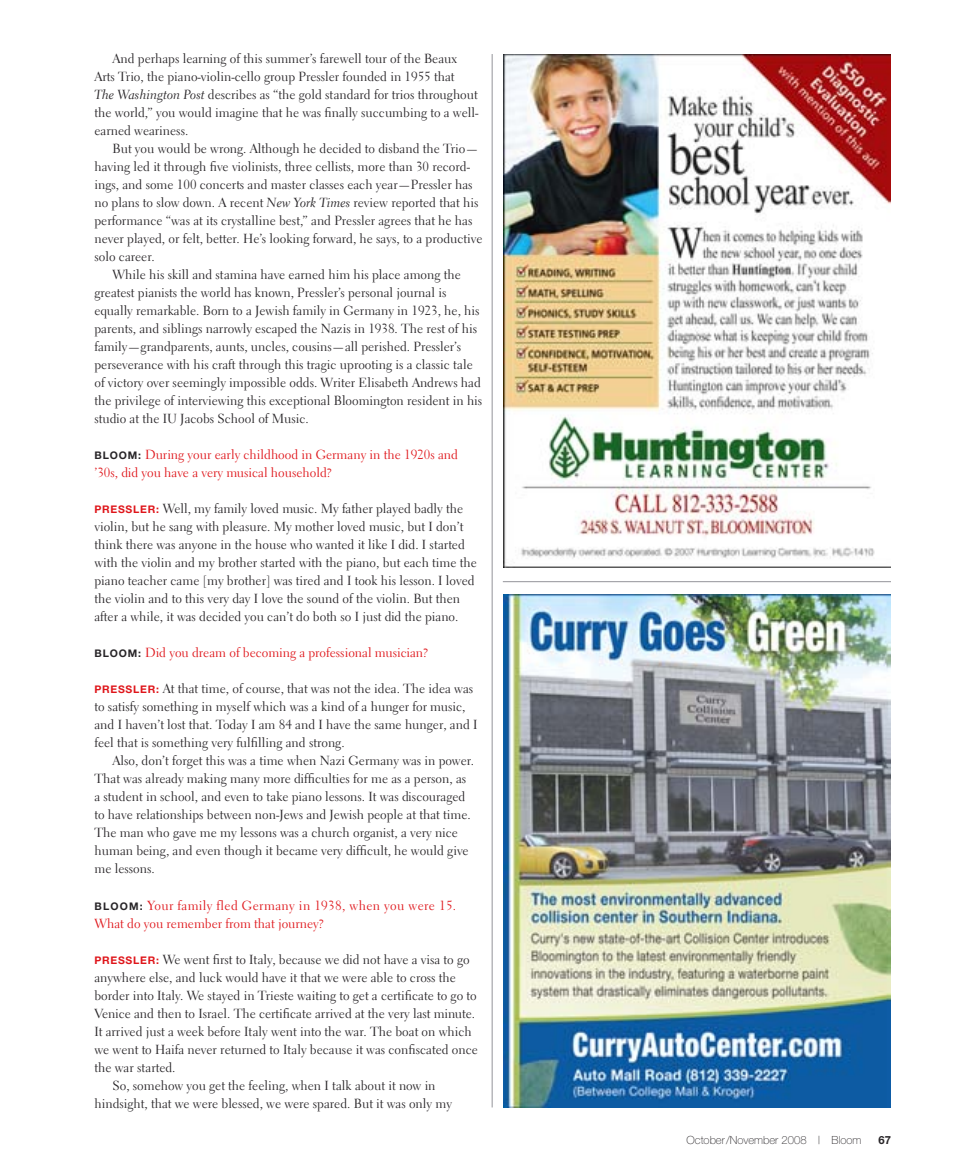
<style>
.page{position:relative;width:972px;height:1175px;background:#fff}
.page>*{position:absolute;margin:0;border:0;box-sizing:border-box;transform-origin:0 0}
.t1{font:13.2px/18px "Electra LH";color:#282528}
.t2{font:13.2px/18px "Electra LH";color:#df151a}
.t3{font:13.2px/18px "Electra LH";letter-spacing:.03em;color:#df151a}
.t4{font:100 11.25px "Helvetica Neue";color:#282528}
.t5{font:700 11.25px "Helvetica Neue";color:#282528}
.s1{font-family:"Electra LH Cursive"}
.s2{font-family:"Helvetica Neue";font-weight:700;font-size:10.5px;color:#282528}
.s3{font-family:"Helvetica Neue";font-weight:700;font-size:10.5px;color:#df151a}
</style>
<div class="page">
<img style="left:503px;top:594px;width:388px;height:513px">
<img style="left:503px;top:54px;width:388px;height:513px">
<hr style="left:503px;top:581px;width:388px;height:1px;background:#939499">
<hr style="left:492px;top:54px;width:1px;height:1053px;background:#939499">
<p class="t1" style="left:95px;top:51px;width:385px;text-indent:18px">And perhaps learning of this summer’s farewell tour of the Beaux Arts Trio, the piano-violin-cello group Pressler founded in 1955 that<br><span class="s1">The Washington Post</span> describes as “the gold standard for trios throughout the world,” you would imagine that he was finally succumbing to a well&shy;earned weariness.</p>
<p class="t1" style="left:112px;top:141px;width:368px">But you would be wrong. Although he decided to disband the Trio—</p>
<p class="t1" style="left:95px;top:159px;width:377px">having led it through five violinists, three cellists, more than 30 record-</p>
<p class="t1" style="left:95px;top:177px;width:380px">ings, and some 100 concerts and master classes each year—Pressler has</p>
<p class="t1" style="left:95px;top:195px;width:385px">no plans to slow down. A recent <span class="s1">New York Times</span> review reported that his</p>
<p class="t1" style="left:95px;top:213px;width:379px">performance “was at its crystalline best,” and Pressler agrees that he has</p>
<p class="t1" style="left:95px;top:231px;width:390px">never played, or felt, better. He’s looking forward, he says, to a productive</p>
<p class="t1" style="left:95px;top:249px;width:62px">solo career.</p>
<p class="t1" style="left:112px;top:267px;width:350px">While his skill and stamina have earned him his place among the</p>
<p class="t1" style="left:95px;top:285px;width:353px">greatest pianists the world has known, Pressler’s personal journal is</p>
<p class="t1" style="left:95px;top:303px;width:387px">equally remarkable. Born to a Jewish family in Germany in 1923, he, his</p>
<p class="t1" style="left:95px;top:321px;width:384px">parents, and siblings narrowly escaped the Nazis in 1938. The rest of his</p>
<p class="t1" style="left:95px;top:339px;width:368px">family—grandparents, aunts, uncles, cousins—all perished. Pressler’s</p>
<p class="t1" style="left:95px;top:357px;width:380px">perseverance with his craft through this tragic uprooting is a classic tale</p>
<p class="t1" style="left:95px;top:375px;width:388px">of victory over seemingly impossible odds. Writer Elisabeth Andrews had</p>
<p class="t1" style="left:95px;top:393px;width:389px">the privilege of interviewing this exceptional Bloomington resident in his</p>
<p class="t1" style="left:95px;top:411px;width:216px">studio at the IU Jacobs School of Music.</p>
<p class="t2" style="left:94px;top:447px;width:365px"><span class="s2">BLOOM:</span> During your early childhood in Germany in the 1920s and ’30s, did you have a very musical household?</p>
<p class="t1" style="left:94px;top:501px;width:384px"><span class="s3">PRESSLER:</span> Well, my family loved music. My father played badly the violin, but he sang with pleasure. My mother loved music, but I don’t think there was anyone in the house who wanted it like I did. I started with the violin and my brother started with the piano, but each time the piano teacher came [my brother] was tired and I took his lesson. I loved the violin and to this very day I love the sound of the violin. But then after a while, it was decided you can’t do both so I just did the piano.</p>
<p class="t2" style="left:94px;top:645px;width:335px"><span class="s2">BLOOM:</span> Did you dream of becoming a professional musician?</p>
<p class="t1" style="left:94px;top:681px;width:385px"><span class="s3">PRESSLER:</span> At that time, of course, that was not the idea. The idea was to satisfy something in myself which was a kind of a hunger for music, and I haven’t lost that. Today I am 84 and I have the same hunger, and I feel that is something very fulfilling and strong.</p>
<p class="t1" style="left:94px;top:753px;width:381px;text-indent:18px">Also, don’t forget this was a time when Nazi Germany was in power.<br>That was already making many more difficulties for me as a person, as a student in school, and even to take piano lessons. It was discouraged to have relationships between non-Jews and Jewish people at that time.<br>The man who gave me my lessons was a church organist, a very nice human being, and even though it became very difficult, he would give me lessons.</p>
<p class="t3" style="left:94px;top:897px;width:363px"><span class="s2">BLOOM:</span> Your family fled Germany in 1938, when you were 15.<br>What do you remember from that journey?</p>
<p class="t1" style="left:94px;top:951px;width:377px"><span class="s3">PRESSLER:</span> We went first to Italy, because we did not have a visa to go</p>
<p class="t1" style="left:94px;top:969px;width:363px">anywhere else, and luck would have it that we were able to cross the</p>
<p class="t1" style="left:94px;top:987px;width:384px">border into Italy. We stayed in Trieste waiting to get a certificate to go to</p>
<p class="t1" style="left:94px;top:1005px;width:382px">Venice and then to Israel. The certificate arrived at the very last minute.</p>
<p class="t1" style="left:94px;top:1023px;width:379px">It arrived just a week before Italy went into the war. The boat on which</p>
<p class="t1" style="left:94px;top:1041px;width:385px">we went to Haifa never returned to Italy because it was confiscated once</p>
<p class="t1" style="left:94px;top:1059px;width:83px">the war started.</p>
<p class="t1" style="left:112px;top:1077px;width:325px">So, somehow you get the feeling, when I talk about it now in</p>
<p class="t1" style="left:94px;top:1095px;width:359px">hindsight, that we were blessed, we were spared. But it was only my</p>
<p class="t4" style="left:687px;top:1135px;width:177px">October/November 2008 | Bloom</p>
<p class="t5" style="left:878px;top:1135px;width:14px">67</p>
</div>
